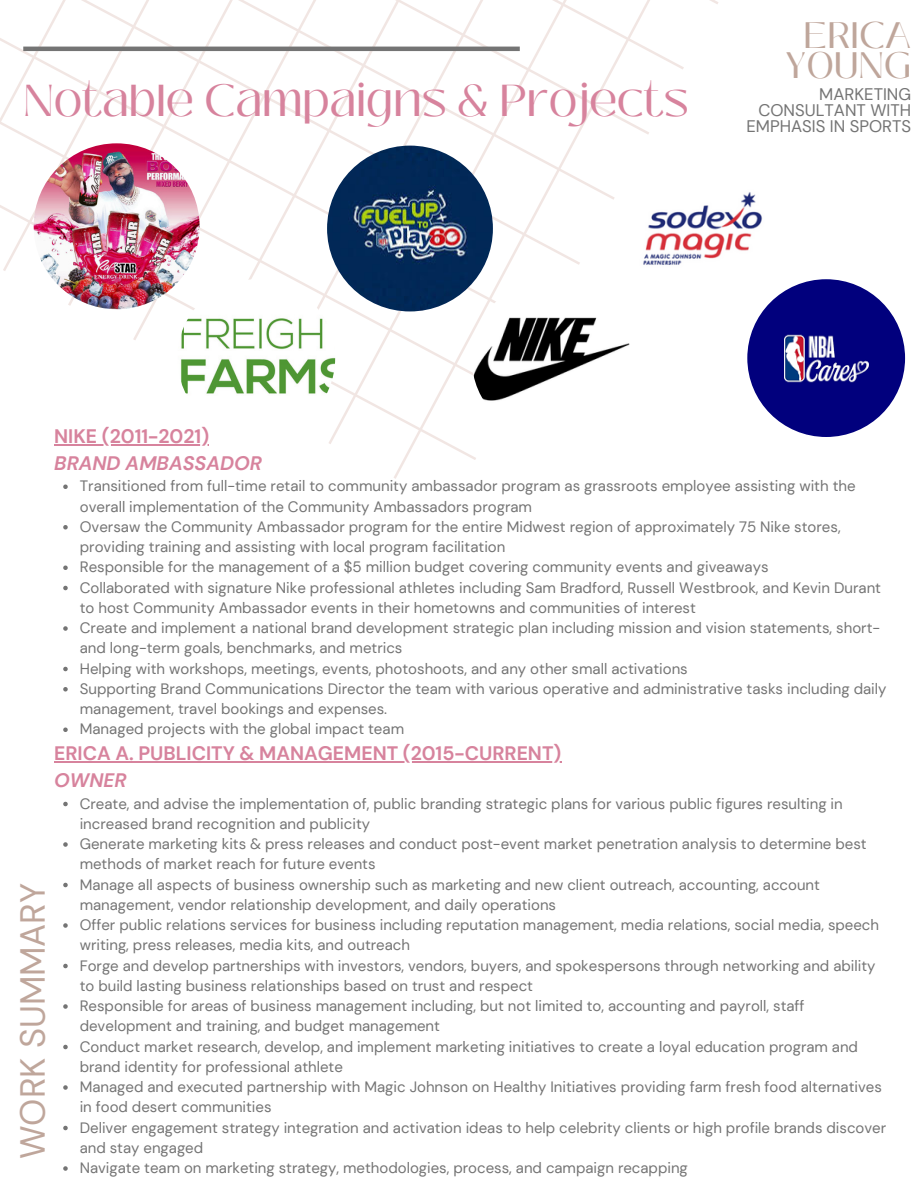
<style>
.page{position:relative;width:918px;height:1188px;background:#fff}
.page>*{position:absolute;margin:0;border:0;box-sizing:border-box;transform-origin:0 0}
.t1{font:44.55px "Black Mango";color:#d7839d}
.t2{font:36.75px/30.3px "Black Mango";color:#bfa69b;text-align:center}
.t3{font:34.8px "DM Sans";color:#bfa69b}
.t4{font:700 19.5px/27px "DM Sans";color:#d7839d}
.t5{font:16.8px/15.8px "DM Sans";color:#747474;text-align:right}
.t6{font:15px/20.2px "DM Sans";color:#747474}
.s1{font-style:italic}
</style>
<div class="page">
<svg style="left:329px;top:6px;width:304px;height:455px"></svg>
<svg style="left:327px;top:0;width:241px;height:426px"></svg>
<svg style="left:328px;top:0;width:175px;height:392px"></svg>
<svg style="left:133px;top:0;width:305px;height:357px"></svg>
<svg style="left:61px;top:0;width:312px;height:322px"></svg>
<svg style="left:3px;top:0;width:305px;height:288px"></svg>
<svg style="left:0;top:0;width:243px;height:253px"></svg>
<hr style="left:23px;top:47px;width:497px;height:4px;background:#747474">
<img style="left:747px;top:279px;width:158px;height:158px;border-radius:50%">
<img style="left:34px;top:143px;width:166px;height:166px;border-radius:50%">
<img style="left:620px;top:146px;width:166px;height:165px;border-radius:50%">
<img style="left:327px;top:146px;width:166px;height:165px;border-radius:50%">
<img style="left:177px;top:279px;width:158px;height:158px;border-radius:50%">
<img style="left:472px;top:279px;width:159px;height:159px;border-radius:50%">
<hr style="left:54px;top:444px;width:155px;height:1px;background:#d7839d">
<svg style="left:63px;top:485px;width:5px;height:4px"></svg>
<svg style="left:63px;top:525px;width:5px;height:5px"></svg>
<svg style="left:63px;top:566px;width:5px;height:4px"></svg>
<svg style="left:63px;top:586px;width:5px;height:4px"></svg>
<svg style="left:63px;top:626px;width:5px;height:5px"></svg>
<svg style="left:63px;top:667px;width:5px;height:4px"></svg>
<svg style="left:63px;top:687px;width:5px;height:5px"></svg>
<svg style="left:63px;top:728px;width:5px;height:4px"></svg>
<hr style="left:54px;top:761px;width:507px;height:1px;background:#d7839d">
<svg style="left:63px;top:802px;width:5px;height:4px"></svg>
<svg style="left:63px;top:842px;width:5px;height:5px"></svg>
<svg style="left:63px;top:883px;width:5px;height:4px"></svg>
<svg style="left:63px;top:923px;width:5px;height:5px"></svg>
<svg style="left:63px;top:964px;width:5px;height:4px"></svg>
<svg style="left:63px;top:1004px;width:5px;height:5px"></svg>
<svg style="left:63px;top:1045px;width:5px;height:4px"></svg>
<svg style="left:63px;top:1085px;width:5px;height:5px"></svg>
<svg style="left:63px;top:1126px;width:5px;height:4px"></svg>
<svg style="left:63px;top:1166px;width:5px;height:5px"></svg>
<p class="t1" style="left:23px;top:67px;width:667px">Notable Campaigns &amp; Projects</p>
<h2 class="t2" style="left:785px;top:20px;width:128px">ERICA<br>YOUNG</h2>
<h4 class="t5" style="left:746px;top:87px;width:166px">MARKETING<br>CONSULTANT WITH<br>EMPHASIS IN SPORTS</h4>
<p class="t3" style="left:10px;top:1159px;width:278px;rotate:-90deg">WORK SUMMARY</p>
<h3 class="t4" style="left:54px;top:423px;width:209px">NIKE (2011-2021)<br><span class="s1">BRAND AMBASSADOR</span></h3>
<p class="t6" style="left:80px;top:476px;width:777px">Transitioned from full-time retail to community ambassador program as grassroots employee assisting with the overall implementation of the Community Ambassadors program</p>
<p class="t6" style="left:80px;top:517px;width:762px">Oversaw the Community Ambassador program for the entire Midwest region of approximately 75 Nike stores, providing training and assisting with local program facilitation</p>
<p class="t6" style="left:80px;top:557px;width:690px">Responsible for the management of a $5 million budget covering community events and giveaways</p>
<p class="t6" style="left:80px;top:577px;width:803px">Collaborated with signature Nike professional athletes including Sam Bradford, Russell Westbrook, and Kevin Durant to host Community Ambassador events in their hometowns and communities of interest</p>
<p class="t6" style="left:80px;top:618px;width:802px">Create and implement a national brand development strategic plan including mission and vision statements, short&shy;and long-term goals, benchmarks, and metrics</p>
<p class="t6" style="left:80px;top:658px;width:610px">Helping with workshops, meetings, events, photoshoots, and any other small activations</p>
<p class="t6" style="left:80px;top:679px;width:808px">Supporting Brand Communications Director the team with various operative and administrative tasks including daily management, travel bookings and expenses.</p>
<p class="t6" style="left:80px;top:719px;width:326px">Managed projects with the global impact team</p>
<h3 class="t4" style="left:54px;top:740px;width:509px">ERICA A. PUBLICITY &amp; MANAGEMENT (2015-CURRENT)<br><span class="s1">OWNER</span></h3>
<p class="t6" style="left:80px;top:793px;width:765px">Create, and advise the implementation of, public branding strategic plans for various public figures resulting in increased brand recognition and publicity</p>
<p class="t6" style="left:80px;top:834px;width:788px">Generate marketing kits &amp; press releases and conduct post-event market penetration analysis to determine best methods of market reach for future events</p>
<p class="t6" style="left:80px;top:874px;width:742px">Manage all aspects of business ownership such as marketing and new client outreach, accounting, account management, vendor relationship development, and daily operations</p>
<p class="t6" style="left:80px;top:915px;width:801px">Offer public relations services for business including reputation management, media relations, social media, speech writing, press releases, media kits, and outreach</p>
<p class="t6" style="left:80px;top:955px;width:797px">Forge and develop partnerships with investors, vendors, buyers, and spokespersons through networking and ability to build lasting business relationships based on trust and respect</p>
<p class="t6" style="left:80px;top:996px;width:726px">Responsible for areas of business management including, but not limited to, accounting and payroll, staff development and training, and budget management</p>
<p class="t6" style="left:80px;top:1036px;width:780px">Conduct market research, develop, and implement marketing initiatives to create a loyal education program and brand identity for professional athlete</p>
<p class="t6" style="left:80px;top:1077px;width:804px">Managed and executed partnership with Magic Johnson on Healthy Initiatives providing farm fresh food alternatives in food desert communities</p>
<p class="t6" style="left:80px;top:1117px;width:808px">Deliver engagement strategy integration and activation ideas to help celebrity clients or high profile brands discover and stay engaged</p>
<p class="t6" style="left:80px;top:1158px;width:610px">Navigate team on marketing strategy, methodologies, process, and campaign recapping</p>
</div>
